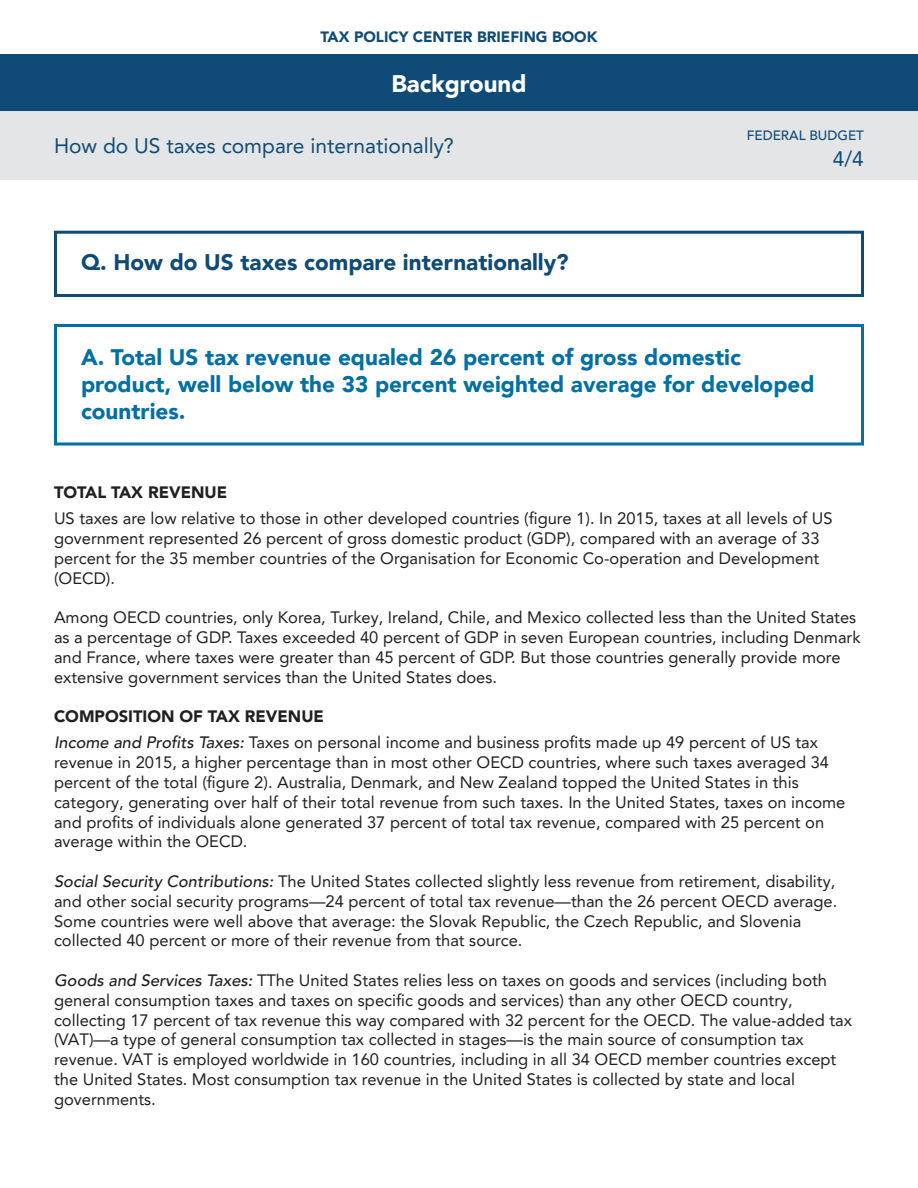
<style>
.page{position:relative;width:918px;height:1188px;background:#fff}
.page>*{position:absolute;margin:0;border:0;box-sizing:border-box;transform-origin:0 0}
.t1{font:900 24px "Avenir LT Pro";color:#fff}
.t2{font:900 22.5px/27px "Avenir LT Pro";color:#006fa3}
.t3{font:900 22.5px "Avenir LT Pro";color:#0f4b76}
.t4{font:21px "Avenir LT Pro";color:#0f4b76}
.t5{font:16.5px/19.8px "Avenir LT Pro";color:#231f20}
.t6{font:900 16.5px "Avenir LT Pro";color:#231f20}
.t7{font:900 15px "Avenir LT Pro";color:#0f4b76}
.t8{font:500 13.5px "Avenir LT Pro";color:#0f4b76}
.s1{font-weight:500;font-style:italic}
</style>
<div class="page">
<div style="left:0;top:54px;width:918px;height:58px;background:#0f4b76"></div>
<div style="left:0;top:112px;width:918px;height:68px;background:#e4e5e7"></div>
<div style="left:54px;top:231px;width:810px;height:66px;border:3px solid #0f4b76"></div>
<div style="left:54px;top:324px;width:810px;height:122px;border:3px solid #006fa3"></div>
<p class="t7" style="left:320px;top:28px;width:279px">TAX POLICY CENTER BRIEFING BOOK</p>
<p class="t1" style="left:391px;top:69px;width:137px">Background</p>
<p class="t4" style="left:54px;top:133px;width:402px">How do US taxes compare internationally?</p>
<p class="t3" style="left:81px;top:249px;width:489px">Q. How do US taxes compare internationally?</p>
<p class="t8" style="left:747px;top:127px;width:119px">FEDERAL BUDGET</p>
<p class="t4" style="left:833px;top:146px;width:33px">4/4</p>
<p class="t2" style="left:81px;top:343px;width:661px">A. Total US tax revenue equaled 26 percent of gross domestic</p>
<p class="t2" style="left:81px;top:370px;width:735px">product, well below the 33 percent weighted average for developed countries.</p>
<p class="t6" style="left:54px;top:483px;width:175px">TOTAL TAX REVENUE</p>
<p class="t5" style="left:54px;top:509px;width:780px">US taxes are low relative to those in other developed countries (figure 1). In 2015, taxes at all levels of US government represented 26 percent of gross domestic product (GDP), compared with an average of 33</p>
<p class="t5" style="left:54px;top:548px;width:767px">percent for the 35 member countries of the Organisation for Economic Co-operation and Development (OECD).</p>
<p class="t5" style="left:54px;top:608px;width:808px">Among OECD countries, only Korea, Turkey, Ireland, Chile, and Mexico collected less than the United States as a percentage of GDP. Taxes exceeded 40 percent of GDP in seven European countries, including Denmark and France, where taxes were greater than 45 percent of GDP. But those countries generally provide more extensive government services than the United States does.</p>
<p class="t6" style="left:54px;top:707px;width:272px">COMPOSITION OF TAX REVENUE</p>
<p class="t5" style="left:54px;top:733px;width:766px"><span class="s1">Income and Profits Taxes:</span> Taxes on personal income and business profits made up 49 percent of US tax</p>
<p class="t5" style="left:54px;top:752px;width:777px">revenue in 2015, a higher percentage than in most other OECD countries, where such taxes averaged 34</p>
<p class="t5" style="left:54px;top:772px;width:746px">percent of the total (figure 2). Australia, Denmark, and New Zealand topped the United States in this</p>
<p class="t5" style="left:54px;top:792px;width:793px">category, generating over half of their total revenue from such taxes. In the United States, taxes on income and profits of individuals alone generated 37 percent of total tax revenue, compared with 25 percent on average within the OECD.</p>
<p class="t5" style="left:54px;top:871px;width:785px"><span class="s1">Social Security Contributions:</span> The United States collected slightly less revenue from retirement, disability, and other social security programs—24 percent of total tax revenue—than the 26 percent OECD average.<br>Some countries were well above that average: the Slovak Republic, the Czech Republic, and Slovenia</p>
<p class="t5" style="left:54px;top:931px;width:470px">collected 40 percent or more of their revenue from that source.</p>
<p class="t5" style="left:54px;top:970px;width:775px"><span class="s1">Goods and Services Taxes:</span> TThe United States relies less on taxes on goods and services (including both general consumption taxes and taxes on specific goods and services) than any other OECD country,</p>
<p class="t5" style="left:54px;top:1010px;width:799px">collecting 17 percent of tax revenue this way compared with 32 percent for the OECD. The value-added tax (VAT)—a type of general consumption tax collected in stages—is the main source of consumption tax</p>
<p class="t5" style="left:54px;top:1049px;width:784px">revenue. VAT is employed worldwide in 160 countries, including in all 34 OECD member countries except the United States. Most consumption tax revenue in the United States is collected by state and local</p>
<p class="t5" style="left:54px;top:1089px;width:103px">governments.</p>
</div>
